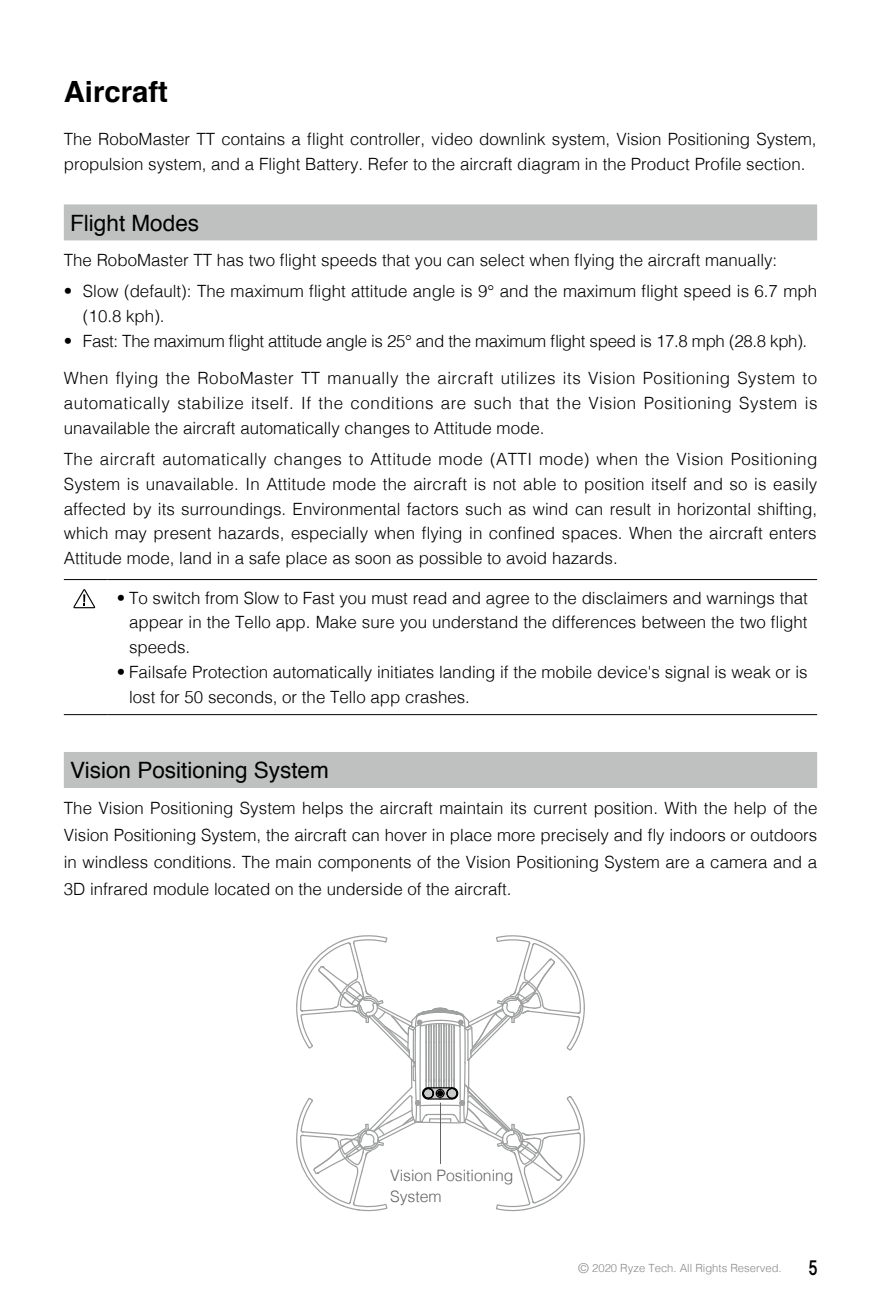
<style>
.page{position:relative;width:881px;height:1308px;background:#fff}
.page>*{position:absolute;margin:0;border:0;box-sizing:border-box;transform-origin:0 0}
.t1{font:700 29.25px "Helvetica";color:#000}
.t2{font:22.5px "Helvetica";color:#000}
.t3{font:700 18px "Gujarati Sangam MN";color:#000;scale:.73 1}
.t4{font:300 16.88px/24.8px "Helvetica";color:#000;text-align:justify}
.t5{font:300 16.88px "Helvetica";letter-spacing:-.02em;color:#000}
.t6{font:300 15.75px/20.2px "Helvetica";color:#656464}
.t7{font:300 11.25px "Helvetica";color:#898989}
.s1{font-size:13.5px}
</style>
<div class="page">
<div style="left:64px;top:204px;width:752px;height:36px;background:#bfc0c0"></div>
<div style="left:64px;top:752px;width:752px;height:36px;background:#bfc0c0"></div>
<hr style="left:64px;top:579px;width:43px;height:1px;background:#000">
<hr style="left:107px;top:579px;width:709px;height:1px;background:#000">
<hr style="left:64px;top:714px;width:43px;height:1px;background:#000">
<hr style="left:107px;top:714px;width:709px;height:1px;background:#000">
<svg style="left:73px;top:589px;width:22px;height:19px"></svg>
<svg style="left:296px;top:935px;width:289px;height:276px"></svg>
<hr style="left:440px;top:1102px;width:1px;height:61px;background:#656464">
<h1 class="t1" style="left:64px;top:68px;width:106px">Aircraft</h1>
<p class="t4" style="left:64px;top:125px;width:754px">The RoboMaster TT contains a flight controller, video downlink system, Vision Positioning System, propulsion system, and a Flight Battery. Refer to the aircraft diagram in the Product Profile section.</p>
<h2 class="t2" style="left:70px;top:205px;width:130px">Flight Modes</h2>
<p class="t4" style="left:64px;top:247px;width:714px">The RoboMaster TT has two flight speeds that you can select when flying the aircraft manually:</p>
<p class="t4" style="left:83px;top:278px;width:735px;text-indent:-19px">• Slow (default): The maximum flight attitude angle is 9° and the maximum flight speed is 6.7 mph (10.8 kph).</p>
<p class="t5" style="left:64px;top:326px;width:744px">• Fast: The maximum flight attitude angle is 25° and the maximum flight speed is 17.8 mph (28.8 kph).</p>
<p class="t4" style="left:64px;top:365px;width:754px">When flying the RoboMaster TT manually the aircraft utilizes its Vision Positioning System to automatically stabilize itself. If the conditions are such that the Vision Positioning System is unavailable the aircraft automatically changes to Attitude mode.</p>
<p class="t4" style="left:64px;top:445px;width:754px">The aircraft automatically changes to Attitude mode (ATTI mode) when the Vision Positioning System is unavailable. In Attitude mode the aircraft is not able to position itself and so is easily affected by its surroundings. Environmental factors such as wind can result in horizontal shifting, which may present hazards, especially when flying in confined spaces. When the aircraft enters Attitude mode, land in a safe place as soon as possible to avoid hazards.</p>
<p class="t4" style="left:129px;top:584px;width:680px;text-indent:-12px">• To switch from Slow to Fast you must read and agree to the disclaimers and warnings that appear in the Tello app. Make sure you understand the differences between the two flight speeds.</p>
<p class="t4" style="left:129px;top:658px;width:679px;text-indent:-12px">• Failsafe Protection automatically initiates landing if the mobile device's signal is weak or is lost for 50 seconds, or the Tello app crashes.</p>
<h2 class="t2" style="left:70px;top:753px;width:260px">Vision Positioning System</h2>
<p class="t4" style="left:64px;top:793px;width:754px;line-height:27px">The Vision Positioning System helps the aircraft maintain its current position. With the help of the Vision Positioning System, the aircraft can hover in place more precisely and fly indoors or outdoors in windless conditions. The main components of the Vision Positioning System are a camera and a 3D infrared module located on the underside of the aircraft.</p>
<p class="t6" style="left:390px;top:1164px;width:125px">Vision Positioning<br>System</p>
<p class="t7" style="left:578px;top:1258px;width:205px"><span class="s1">©</span> 2020 Ryze Tech. All Rights Reserved.</p>
<p class="t3" style="left:808px;top:1258px;width:14px">5</p>
</div>
